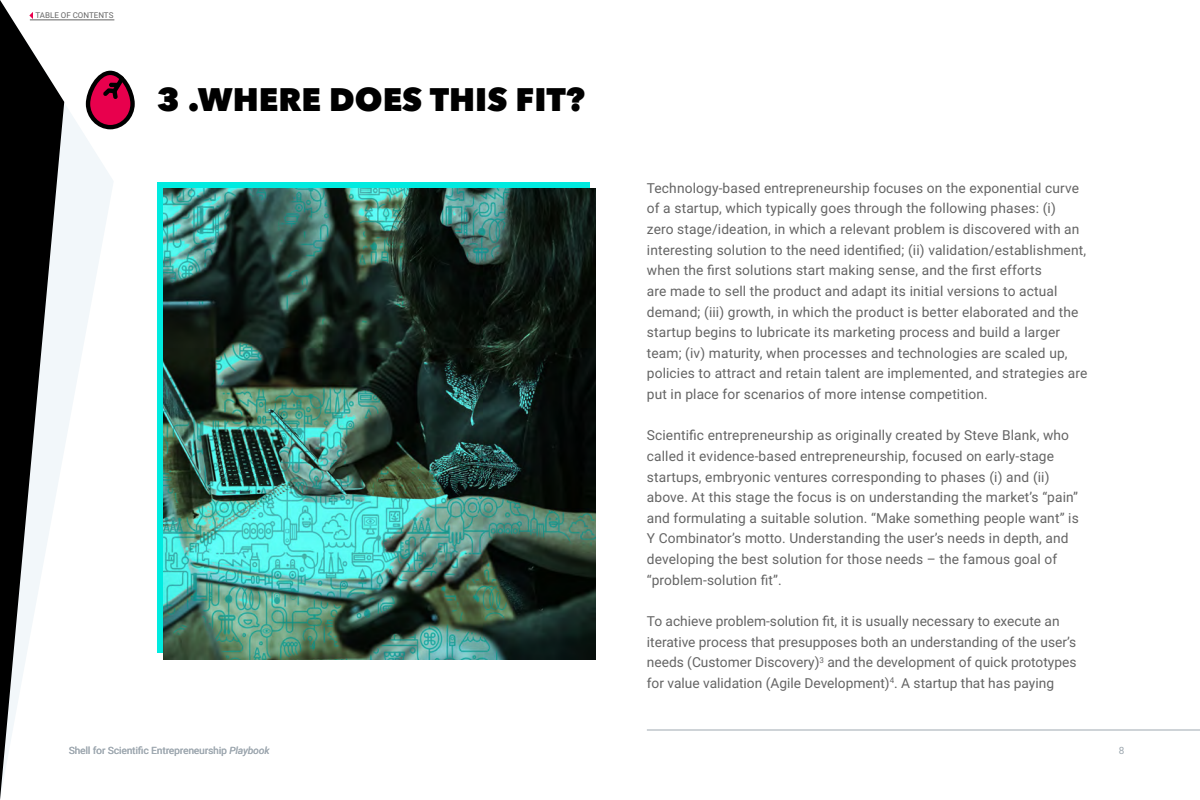
<style>
.page{position:relative;width:1200px;height:800px;background:#fff}
.page>*{position:absolute;margin:0;border:0;box-sizing:border-box;transform-origin:0 0}
.t1{font:800 32.5px "Avenir Next";color:#000}
.t2{font:13.75px/20.6px "Roboto";letter-spacing:.01em;color:#646464}
.t3{font:10px "Roboto";color:#9ea8b0}
.t4{font:8px "Roboto";color:#646464}
.s1{font-style:italic}
</style>
<div class="page">
<svg style="left:64px;top:19px;width:50px;height:429px"></svg>
<svg style="left:0;top:0;width:64px;height:800px"></svg>
<svg style="left:29px;top:12px;width:4px;height:7px"></svg>
<hr style="left:30px;top:20px;width:84px;height:1px;background:#646464">
<hr style="left:647px;top:730px;width:553px;height:1px;background:#9ea8b0">
<svg style="left:86px;top:71px;width:49px;height:58px"></svg>
<div style="left:157px;top:182px;width:432px;height:471px;background:#00ebe0"></div>
<img style="left:163px;top:189px;width:432px;height:470px">
<p class="t4" style="left:35px;top:10px;width:80px">TABLE OF CONTENTS</p>
<h1 class="t1" style="left:157px;top:80px;width:430px">3 .WHERE DOES THIS FIT?</h1>
<p class="t3" style="left:69px;top:743px;width:202px">Shell for Scientific Entrepreneurship <span class="s1">Playbook</span></p>
<p class="t2" style="left:647px;top:177px;width:442px">Technology-based entrepreneurship focuses on the exponential curve of a startup, which typically goes through the following phases: (i)<br>zero stage/ideation, in which a relevant problem is discovered with an interesting solution to the need identified; (ii) validation/establishment, when the first solutions start making sense, and the first efforts<br>are made to sell the product and adapt its initial versions to actual demand; (iii) growth, in which the product is better elaborated and the startup begins to lubricate its marketing process and build a larger team; (iv) maturity, when processes and technologies are scaled up, policies to attract and retain talent are implemented, and strategies are put in place for scenarios of more intense competition.</p>
<p class="t2" style="left:647px;top:425px;width:433px">Scientific entrepreneurship as originally created by Steve Blank, who called it evidence-based entrepreneurship, focused on early-stage startups, embryonic ventures corresponding to phases (i) and (ii) above. At this stage the focus is on understanding the market’s “pain” and formulating a suitable solution. “Make something people want” is Y Combinator’s motto. Understanding the user’s needs in depth, and developing the best solution for those needs – the famous goal of “problem-solution fit”.</p>
<p class="t2" style="left:647px;top:610px;width:431px">To achieve problem-solution fit, it is usually necessary to execute an iterative process that presupposes both an understanding of the user’s needs (Customer Discovery)<sup>3</sup> and the development of quick prototypes for value validation (Agile Development)<sup>4</sup>. A startup that has paying</p>
<p class="t3" style="left:1119px;top:743px;width:7px">8</p>
</div>
